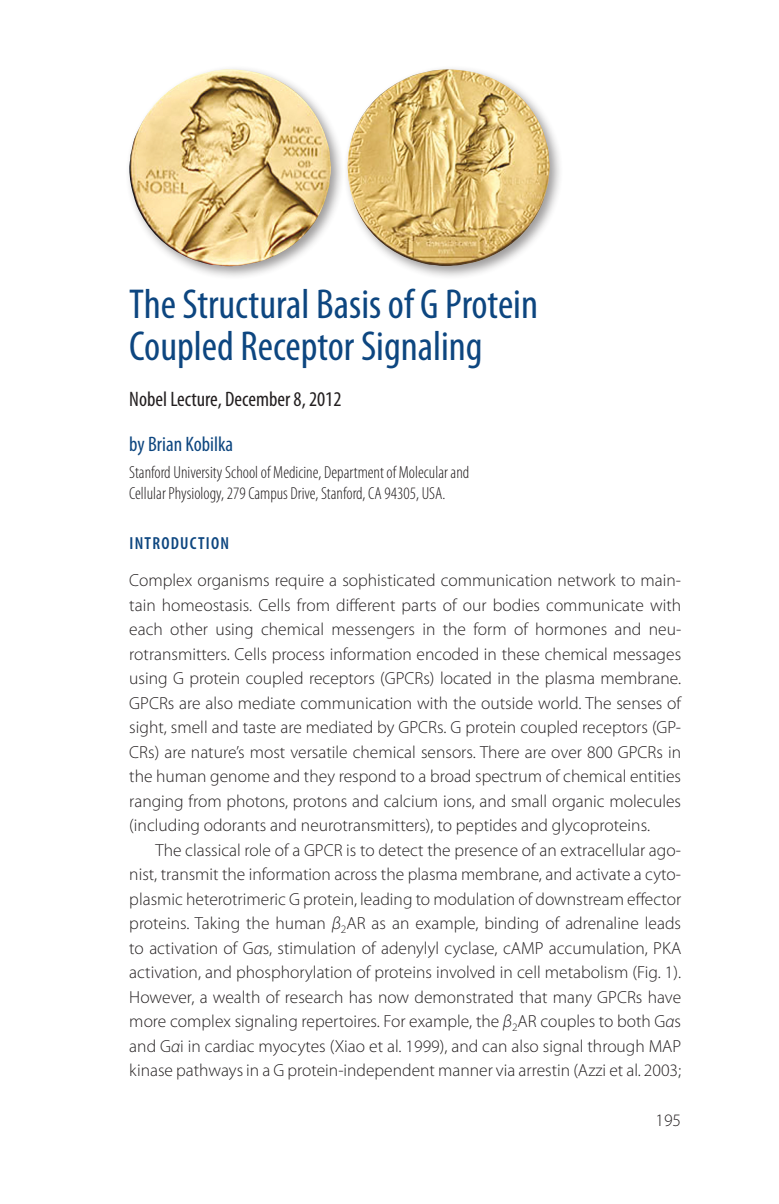
<style>
.page{position:relative;width:779px;height:1204px;background:#fff}
.page>*{position:absolute;margin:0;border:0;box-sizing:border-box;transform-origin:0 0}
.t1{font:condensed 42px/42px "Myriad Pro";color:#0d4680}
.t2{font:condensed 21px "Myriad Pro";color:#231f20}
.t3{font:condensed 21px "Myriad Pro";color:#0d4680}
.t4{font:300 17.5px/24.5px "Myriad Pro";color:#231f20;text-align:justify}
.t5{font:300 condensed 17.5px/21px "Myriad Pro";color:#231f20}
.t6{font:600 condensed 17.5px "Myriad Pro";letter-spacing:.07em;color:#0d4680}
.s1{font-style:italic}
</style>
<div class="page">
<div style="left:343px;top:65px;width:220px;height:215px;background:#231f20;opacity:.45"></div>
<img style="left:347px;top:69px;width:202px;height:197px">
<div style="left:125px;top:65px;width:220px;height:215px;background:#231f20;opacity:.45"></div>
<img style="left:129px;top:69px;width:202px;height:197px">
<h1 class="t1" style="left:129px;top:283px;width:410px">The Structural Basis of G Protein<br>Coupled Receptor Signaling</h1>
<p class="t2" style="left:129px;top:386px;width:213px">Nobel Lecture, December 8, 2012</p>
<p class="t3" style="left:129px;top:432px;width:105px">by Brian Kobilka</p>
<p class="t5" style="left:129px;top:461px;width:341px">Stanford University School of Medicine, Department of Molecular and<br>Cellular Physiology, 279 Campus Drive, Stanford, CA 94305, USA.</p>
<p class="t6" style="left:129px;top:533px;width:9px">INTR</p>
<p class="t6" style="left:161px;top:533px;width:67px">ODUCTION</p>
<p class="t4" style="left:129px;top:568px;width:553px">Complex organisms require a sophisticated communication network to main&shy;tain homeostasis. Cells from different parts of our bodies communicate with each other using chemical messengers in the form of hormones and neu&shy;rotransmitters. Cells process information encoded in these chemical messages using G protein coupled receptors (GPCRs) located in the plasma membrane.<br>GPCRs are also mediate communication with the outside world. The senses of sight, smell and taste are mediated by GPCRs. G protein coupled receptors (GP-CRs) are nature’s most versatile chemical sensors. There are over 800 GPCRs in the human genome and they respond to a broad spectrum of chemical entities ranging from photons, protons and calcium ions, and small organic molecules (including odorants and neurotransmitters), to peptides and glycoproteins.</p>
<p class="t4" style="left:129px;top:837px;width:553px;text-indent:26px">The classical role of a GPCR is to detect the presence of an extracellular ago&shy;nist, transmit the information across the plasma membrane, and activate a cyto&shy;plasmic heterotrimeric G protein, leading to modulation of downstream effector proteins. Taking the human <span class="s1">β</span><sub>2</sub>AR as an example, binding of adrenaline leads to activation of G<span class="s1">α</span>s, stimulation of adenylyl cyclase, cAMP accumulation, PKA activation, and phosphorylation of proteins involved in cell metabolism (Fig. 1).<br>However, a wealth of research has now demonstrated that many GPCRs have more complex signaling repertoires. For example, the <span class="s1">β</span><sub>2</sub>AR couples to both G<span class="s1">α</span>s and G<span class="s1">α</span>i in cardiac myocytes (Xiao et al. 1999), and can also signal through MAP kinase pathways in a G protein-independent manner via arrestin (Azzi et al. 2003;</p>
<p class="t4" style="left:655px;top:1107px;width:27px">195</p>
</div>
